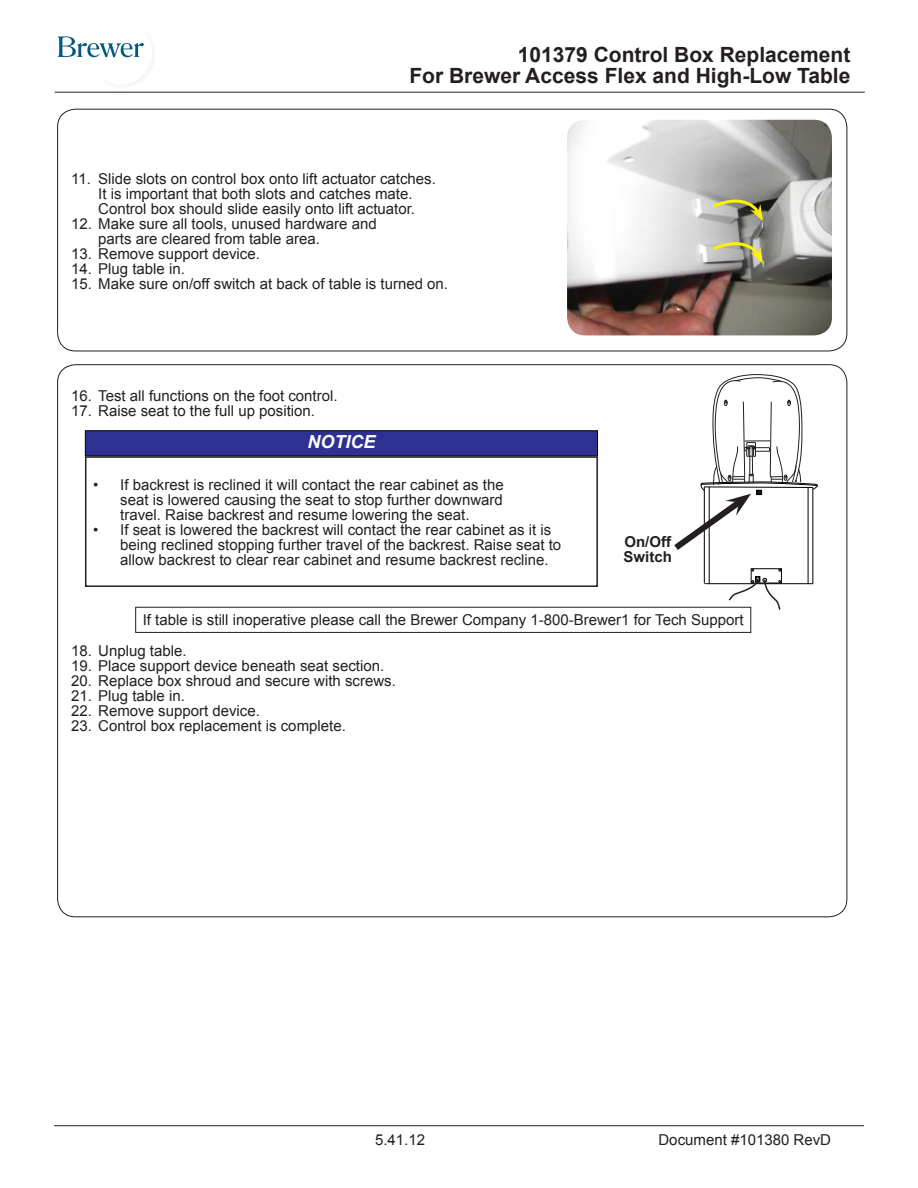
<style>
.page{position:relative;width:918px;height:1188px;background:#fff}
.page>*{position:absolute;margin:0;border:0;box-sizing:border-box;transform-origin:0 0}
.t1{font:700 21px/21px "Arial";color:#231f20;text-align:right}
.t2{font:italic 700 18px "Arial";color:#fff}
.t3{font:15px/15px "Arial";color:#231f20}
.t4{font:700 15px/15px "Arial";color:#231f20}
</style>
<div class="page">
<img style="left:54px;top:36px;width:102px;height:56px">
<img style="left:58px;top:36px;width:18px;height:21px">
<img style="left:77px;top:43px;width:67px;height:14px">
<hr style="left:55px;top:92px;width:810px;height:1px;background:#231f20">
<hr style="left:54px;top:1125px;width:810px;height:1px;background:#231f20">
<div style="left:57px;top:109px;width:790px;height:242px;border:1px solid #231f20;border-radius:18px"></div>
<img style="left:567px;top:120px;width:265px;height:215px">
<div style="left:85px;top:430px;width:513px;height:26px;background:#2e3092;border:1px solid #000"></div>
<div style="left:85px;top:456px;width:513px;height:131px;border:2px solid #231f20"></div>
<div style="left:135px;top:607px;width:616px;height:26px;border:1px solid #231f20"></div>
<hr style="left:704px;top:487px;width:1px;height:97px;background:#000">
<hr style="left:704px;top:583px;width:109px;height:1px;background:#000">
<hr style="left:813px;top:487px;width:1px;height:97px;background:#000">
<hr style="left:709px;top:487px;width:1px;height:97px;background:#000">
<hr style="left:808px;top:487px;width:1px;height:97px;background:#000">
<div style="left:751px;top:568px;width:31px;height:15px;border:1px solid #000"></div>
<svg style="left:674px;top:374px;width:144px;height:182px"></svg>
<svg style="left:727px;top:569px;width:55px;height:42px"></svg>
<svg style="left:710px;top:192px;width:53px;height:29px"></svg>
<svg style="left:710px;top:235px;width:53px;height:29px"></svg>
<h1 class="t1" style="left:409px;top:45px;width:443px">101379 Control Box Replacement<br>For Brewer Access Flex and High-Low Table</h1>
<p class="t3" style="left:71px;top:171px;width:366px;text-align:center">11. Slide slots on control box onto lift actuator catches.<br>It is important that both slots and catches mate.<br>Control box should slide easily onto lift actuator.</p>
<p class="t3" style="left:98px;top:216px;width:280px;text-indent:-27px">12. Make sure all tools, unused hardware and parts are cleared from table area.</p>
<p class="t3" style="left:71px;top:246px;width:190px">13. Remove support device.</p>
<p class="t3" style="left:71px;top:261px;width:115px">14. Plug table in.</p>
<p class="t3" style="left:71px;top:276px;width:378px">15. Make sure on/off switch at back of table is turned on.</p>
<p class="t3" style="left:71px;top:389px;width:268px">16. Test all functions on the foot control.</p>
<p class="t3" style="left:71px;top:404px;width:245px">17. Raise seat to the full up position.</p>
<p class="t2" style="left:307px;top:430px;width:70px">NOTICE</p>
<p class="t3" style="left:120px;top:477px;width:385px;text-align:justify;text-indent:-27px">• If backrest is reclined it will contact the rear cabinet as the seat is lowered causing the seat to stop further downward travel. Raise backrest and resume lowering the seat.</p>
<p class="t3" style="left:120px;top:522px;width:443px;text-indent:-27px">• If seat is lowered the backrest will contact the rear cabinet as it is being reclined stopping further travel of the backrest. Raise seat to allow backrest to clear rear cabinet and resume backrest recline.</p>
<p class="t4" style="left:624px;top:535px;width:50px">On/Off<br>Switch</p>
<p class="t3" style="left:143px;top:613px;width:602px">If table is still inoperative please call the Brewer Company 1-800-Brewer1 for Tech Support</p>
<p class="t3" style="left:71px;top:644px;width:117px">18. Unplug table.</p>
<p class="t3" style="left:71px;top:659px;width:314px">19. Place support device beneath seat section.</p>
<p class="t3" style="left:71px;top:674px;width:326px">20. Replace box shroud and secure with screws.</p>
<p class="t3" style="left:71px;top:689px;width:115px">21. Plug table in.</p>
<p class="t3" style="left:71px;top:704px;width:190px">22. Remove support device.</p>
<p class="t3" style="left:71px;top:719px;width:276px">23. Control box replacement is complete.</p>
<p class="t3" style="left:375px;top:1132px;width:52px">5.41.12</p>
<p class="t3" style="left:658px;top:1132px;width:174px">Document #101380 RevD</p>
</div>
